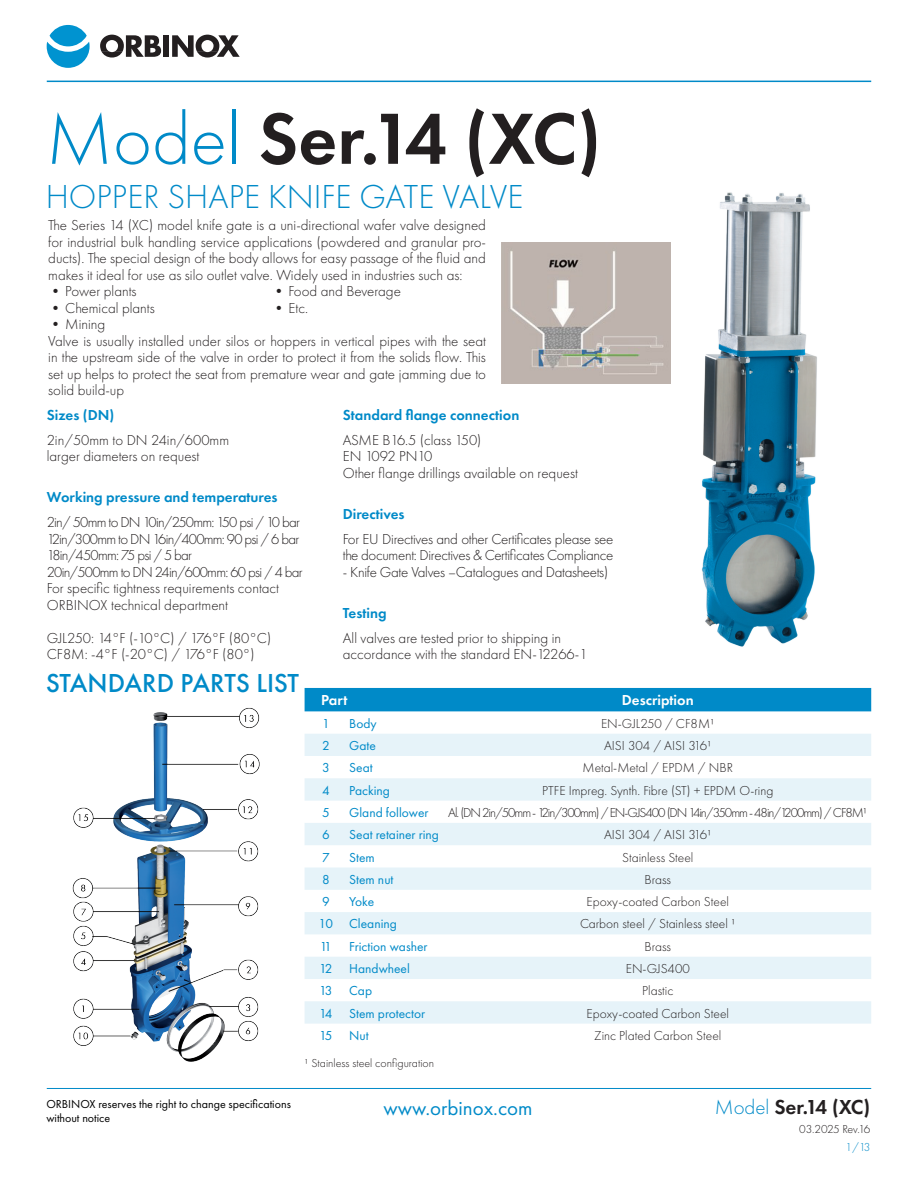
<style>
.page{position:relative;width:918px;height:1188px;background:#fff}
.page>*{position:absolute;margin:0;border:0;box-sizing:border-box;transform-origin:0 0}
.Modelo{font:600 75px "Futura PT";letter-spacing:-.03em;color:#231f20}
.Nombre{font:300 34.5px "Futura PT";color:#008ac8}
.títulos_n1{font:500 27px "Futura PT";color:#008ac8}
.t1{font:21px "Futura PT";color:#008ac8}
.Modelo_folio{font:600 21px "Futura PT";letter-spacing:-.03em;color:#231f20}
.cuerpo{font:300 15px/16.5px "Futura PT";color:#231f20;text-align:justify}
.cuerpo-2{font:300 15px/16.5px "Futura PT";letter-spacing:-.02em;color:#231f20}
.cuerpo-3{font:300 15px "Futura PT";letter-spacing:-.05em;color:#231f20}
.sub-titulos{font:600 15px "Futura PT";color:#008ac8}
.cuerpo-4{font:300 15px "Futura PT";letter-spacing:-.025em;color:#231f20}
.t_encabezado{font:600 15px "Futura PT";color:#fff}
.t_cuerpo{font:300 13.5px "Futura PT";color:#231f20}
.t_azul_izq{font:13.5px "Futura PT";color:#008ac8}
.t_cuerpo-2{font:300 13.5px "Futura PT";letter-spacing:-.075em;color:#231f20}
.t_azul_centrado{font:13.5px "Futura PT";letter-spacing:-.13em;color:#008ac8}
.base{font:12px "Futura PT";color:#000}
.pie{font:300 12px "Futura PT";color:#231f20}
.base-2{font:300 12px "Futura PT";letter-spacing:-.04em;color:#231f20}
.base-3{font:300 12px "Futura PT";color:#008ac8}
.s1{font-weight:300;color:#008ac8}
</style>
<div class="page">
<hr style="left:47px;top:1088px;width:824px;height:1px;background:#008ac8">
<hr style="left:47px;top:81px;width:824px;height:1px;background:#008ac8">
<div style="left:50px;top:25px;width:37px;height:21px;background:#0093d0;border-radius:50%"></div>
<svg style="left:47px;top:42px;width:43px;height:26px"></svg>
<svg style="left:100px;top:35px;width:61px;height:23px"></svg>
<div style="left:163px;top:35px;width:6px;height:22px;background:#231f20"></div>
<svg style="left:172px;top:35px;width:68px;height:23px"></svg>
<img style="left:623px;top:192px;width:194px;height:455px">
<div style="left:305px;top:688px;width:566px;height:23px;background:#008ac8"></div>
<svg style="left:305px;top:734px;width:566px;height:290px;fill:#e6f3f9"></svg>
<img style="left:72px;top:693px;width:233px;height:369px">
<img style="left:501px;top:243px;width:169px;height:140px">
<p class="Modelo" style="left:46px;top:92px;width:557px"><span class="s1">Model</span> Ser.14 (XC)</p>
<p class="Nombre" style="left:46px;top:177px;width:479px">HOPPER SHAPE KNIFE GATE VALVE</p>
<p class="cuerpo" style="left:48px;top:217px;width:439px">The Series 14 (XC) model knife gate is a uni-directional wafer valve designed for industrial bulk handling service applications (powdered and granular pro&shy;ducts). The special design of the body allows for easy passage of the fluid and makes it ideal for use as silo outlet valve. Widely used in industries such as:</p>
<p class="cuerpo" style="left:48px;top:283px;width:90px">•Power plants</p>
<p class="cuerpo" style="left:48px;top:299px;width:108px">•Chemical plants</p>
<p class="cuerpo" style="left:48px;top:316px;width:59px">•Mining</p>
<p class="cuerpo" style="left:272px;top:283px;width:131px">•Food and Beverage</p>
<p class="cuerpo" style="left:272px;top:299px;width:38px">•Etc.</p>
<p class="cuerpo" style="left:48px;top:332px;width:439px">Valve is usually installed under silos or hoppers in vertical pipes with the seat in the upstream side of the valve in order to protect it from the solids flow. This set up helps to protect the seat from premature wear and gate jamming due to solid build-up</p>
<p class="sub-titulos" style="left:343px;top:405px;width:178px">Standard flange connection</p>
<p class="cuerpo" style="left:343px;top:431px;width:140px">ASME B16.5 (class 150)</p>
<p class="cuerpo" style="left:343px;top:448px;width:91px">EN 1092 PN10</p>
<p class="cuerpo" style="left:343px;top:464px;width:237px">Other flange drillings available on request</p>
<p class="sub-titulos" style="left:343px;top:504px;width:63px">Directives</p>
<p class="cuerpo-2" style="left:343px;top:530px;width:272px">For EU Directives and other Certificates please see the document: Directives &amp; Certificates Compliance</p>
<p class="cuerpo-2" style="left:343px;top:563px;width:267px">- Knife Gate Valves –Catalogues and Datasheets)</p>
<p class="sub-titulos" style="left:343px;top:603px;width:45px">Testing</p>
<p class="cuerpo" style="left:343px;top:629px;width:220px">All valves are tested prior to shipping in</p>
<p class="cuerpo" style="left:343px;top:646px;width:246px">accordance with the standard EN-12266-1</p>
<p class="t_encabezado" style="left:321px;top:691px;width:28px">Part</p>
<p class="t_encabezado" style="left:622px;top:691px;width:73px">Description</p>
<p class="t_azul_centrado" style="left:322px;top:715px;width:9px">1</p>
<p class="t_azul_izq" style="left:349px;top:715px;width:29px">Body</p>
<p class="t_cuerpo" style="left:601px;top:716px;width:115px">EN-GJL250 / CF8M¹</p>
<p class="t_azul_centrado" style="left:322px;top:738px;width:9px">2</p>
<p class="t_azul_izq" style="left:349px;top:738px;width:28px">Gate</p>
<p class="t_cuerpo" style="left:604px;top:738px;width:109px">AISI 304 / AISI 316¹</p>
<p class="t_azul_centrado" style="left:322px;top:760px;width:9px">3</p>
<p class="t_azul_izq" style="left:349px;top:760px;width:25px">Seat</p>
<p class="t_cuerpo" style="left:583px;top:760px;width:152px">Metal-Metal / EPDM / NBR</p>
<p class="t_azul_centrado" style="left:322px;top:782px;width:9px">4</p>
<p class="t_azul_izq" style="left:349px;top:782px;width:42px">Packing</p>
<p class="t_cuerpo" style="left:542px;top:782px;width:233px">PTFE Impreg. Synth. Fibre (ST) + EPDM O-ring</p>
<p class="t_azul_centrado" style="left:322px;top:804px;width:9px">5</p>
<p class="t_azul_izq" style="left:349px;top:804px;width:81px">Gland follower</p>
<p class="t_cuerpo-2" style="left:448px;top:805px;width:421px">Al. (DN 2in/50mm - 12in/300mm) / EN-GJS400 (DN 14in/350mm - 48in/1200mm) / CF8M¹</p>
<p class="t_azul_centrado" style="left:322px;top:827px;width:9px">6</p>
<p class="t_azul_izq" style="left:349px;top:827px;width:91px">Seat retainer ring</p>
<p class="t_cuerpo" style="left:604px;top:827px;width:109px">AISI 304 / AISI 316¹</p>
<p class="t_azul_centrado" style="left:322px;top:849px;width:9px">7</p>
<p class="t_azul_izq" style="left:349px;top:849px;width:27px">Stem</p>
<p class="t_cuerpo" style="left:622px;top:849px;width:73px">Stainless Steel</p>
<p class="t_azul_centrado" style="left:322px;top:871px;width:9px">8</p>
<p class="t_azul_izq" style="left:349px;top:871px;width:46px">Stem nut</p>
<p class="t_cuerpo" style="left:645px;top:872px;width:28px">Brass</p>
<p class="t_azul_centrado" style="left:322px;top:894px;width:9px">9</p>
<p class="t_azul_izq" style="left:349px;top:894px;width:26px">Yoke</p>
<p class="t_cuerpo" style="left:587px;top:894px;width:144px">Epoxy-coated Carbon Steel</p>
<p class="t_azul_centrado" style="left:319px;top:916px;width:16px">10</p>
<p class="t_azul_izq" style="left:349px;top:916px;width:49px">Cleaning</p>
<p class="t_cuerpo" style="left:580px;top:916px;width:157px">Carbon steel / Stainless steel ¹</p>
<p class="t_azul_centrado" style="left:320px;top:938px;width:14px">11</p>
<p class="t_azul_izq" style="left:349px;top:938px;width:80px">Friction washer</p>
<p class="t_cuerpo" style="left:645px;top:939px;width:28px">Brass</p>
<p class="t_azul_centrado" style="left:319px;top:961px;width:15px">12</p>
<p class="t_azul_izq" style="left:349px;top:961px;width:62px">Handwheel</p>
<p class="t_cuerpo" style="left:626px;top:961px;width:66px">EN-GJS400</p>
<p class="t_azul_centrado" style="left:319px;top:983px;width:15px">13</p>
<p class="t_azul_izq" style="left:349px;top:983px;width:24px">Cap</p>
<p class="t_cuerpo" style="left:642px;top:983px;width:33px">Plastic</p>
<p class="t_azul_centrado" style="left:319px;top:1005px;width:15px">14</p>
<p class="t_azul_izq" style="left:349px;top:1005px;width:77px">Stem protector</p>
<p class="t_cuerpo" style="left:587px;top:1005px;width:144px">Epoxy-coated Carbon Steel</p>
<p class="t_azul_centrado" style="left:319px;top:1027px;width:15px">15</p>
<p class="t_azul_izq" style="left:349px;top:1027px;width:21px">Nut</p>
<p class="t_cuerpo" style="left:594px;top:1028px;width:129px">Zinc Plated Carbon Steel</p>
<p class="pie" style="left:305px;top:1057px;width:131px">¹ Stainless steel configuration</p>
<p class="sub-titulos" style="left:47px;top:405px;width:69px">Sizes (DN)</p>
<p class="cuerpo" style="left:47px;top:431px;width:184px">2in/50mm to DN 24in/600mm</p>
<p class="cuerpo" style="left:47px;top:448px;width:154px">larger diameters on request</p>
<p class="sub-titulos" style="left:47px;top:488px;width:232px">Working pressure and temperatures</p>
<p class="cuerpo-3" style="left:47px;top:514px;width:255px">2in/ 50mm to DN 10in/250mm: 150 psi / 10 bar</p>
<p class="cuerpo-3" style="left:47px;top:530px;width:254px">12in/300mm to DN 16in/400mm: 90 psi / 6 bar</p>
<p class="cuerpo-3" style="left:47px;top:547px;width:147px">18in/450mm: 75 psi / 5 bar</p>
<p class="cuerpo-3" style="left:47px;top:563px;width:258px">20in/500mm to DN 24in/600mm: 60 psi / 4 bar</p>
<p class="cuerpo" style="left:47px;top:580px;width:234px">For specific tightness requirements contact</p>
<p class="cuerpo" style="left:47px;top:596px;width:183px">ORBINOX technical department</p>
<p class="cuerpo-4" style="left:47px;top:629px;width:226px">GJL250: 14°F (-10°C) / 176°F (80°C)</p>
<p class="cuerpo" style="left:47px;top:646px;width:209px">CF8M: -4°F (-20°C) / 176°F (80°)</p>
<p class="títulos_n1" style="left:46px;top:667px;width:255px">STANDARD PARTS LIST</p>
<p class="base" style="left:46px;top:1097px;width:246px">ORBINOX reserves the right to change specifications</p>
<h3 class="t1" style="left:383px;top:1095px;width:151px">www.orbinox.com</h3>
<p class="base" style="left:46px;top:1111px;width:65px">without notice</p>
<p class="Modelo_folio" style="left:715px;top:1094px;width:157px"><span class="s1">Model</span> Ser.14 (XC)</p>
<p class="base-2" style="left:799px;top:1122px;width:73px">03.2025 Rev.16</p>
<p class="base-3" style="left:846px;top:1141px;width:26px">1/13</p>
</div>
